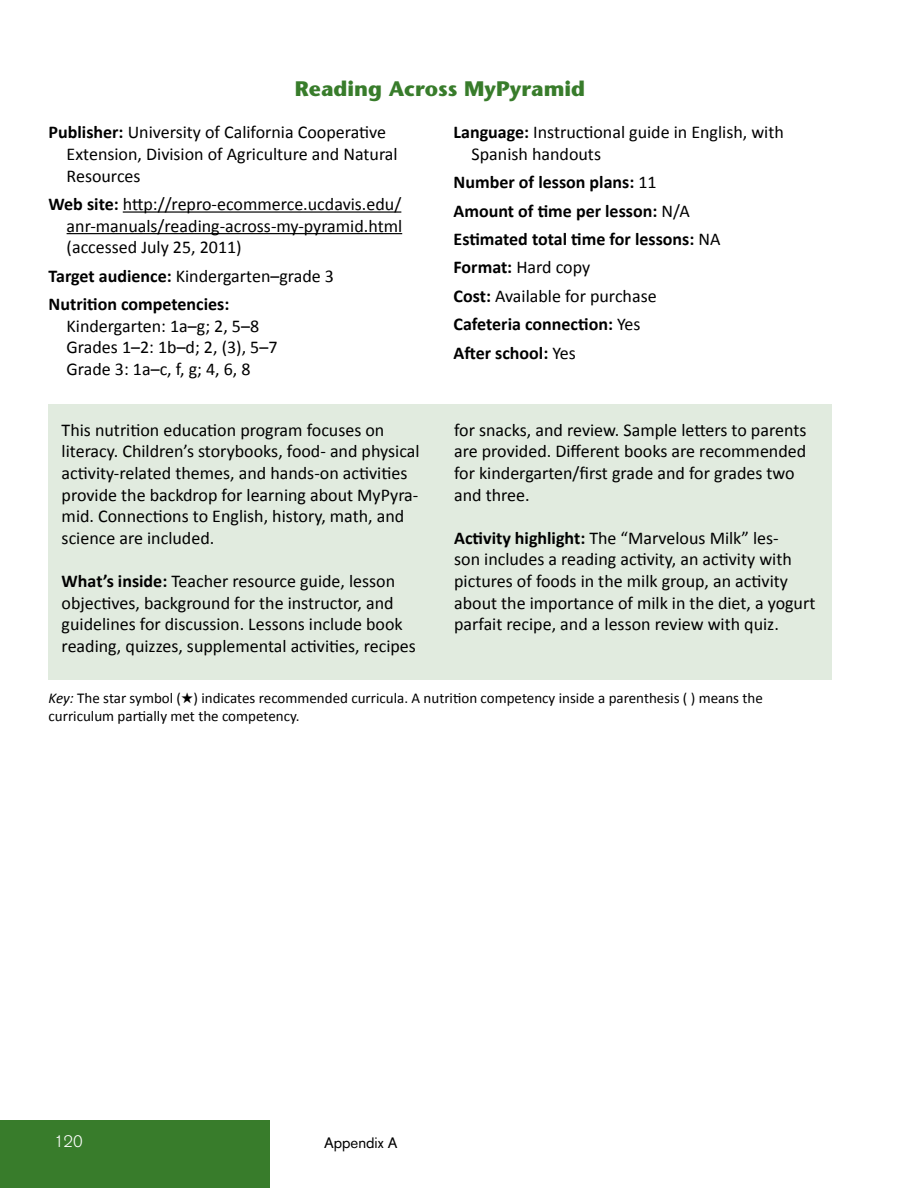
<style>
.page{position:relative;width:918px;height:1188px;background:#fff}
.page>*{position:absolute;margin:0;border:0;box-sizing:border-box;transform-origin:0 0}
.t1{font:700 21px "Stone Sans";color:#387c2b}
.body_text{font:18px/21.6px "Calibri";color:#000}
.Text{font:18px/21.6px "Calibri";color:#000}
.Text-2{font:700 18px "Calibri";color:#000}
.t2{font:300 16.5px "Akzidenz Grotesk BE";color:#fff}
.body_text-2{font:15px/18px "Calibri";color:#000}
.t3{font:15px "Akzidenz Grotesk BE";color:#000}
.s1{font-weight:700}
.s2{font-weight:400}
.s3{font-style:italic}
</style>
<div class="page">
<div style="left:49px;top:405px;width:783px;height:275px;background:#e1ebdf"></div>
<div style="left:0;top:1120px;width:270px;height:68px;background:#387c2b"></div>
<hr style="left:123px;top:211px;width:278px;height:2px;background:#000">
<hr style="left:67px;top:233px;width:335px;height:1px;background:#000">
<h2 class="t1" style="left:295px;top:76px;width:292px">Reading Across MyPyramid</h2>
<p class="Text" style="left:67px;top:122px;width:333px;text-indent:-18px"><span class="s1">Publisher:</span> University of California Cooperative<br>Extension, Division of Agriculture and Natural<br>Resources</p>
<p class="Text" style="left:67px;top:193px;width:337px;text-align:justify;text-indent:-18px"><span class="s1">Web site:</span> http://repro-ecommerce.ucdavis.edu/ anr-manuals/reading-across-my-pyramid.html (accessed July 25, 2011)</p>
<p class="Text" style="left:49px;top:265px;width:287px"><span class="s1">Target audience:</span> Kindergarten–grade 3</p>
<p class="Text" style="left:67px;top:293px;width:212px;text-indent:-18px"><span class="s1">Nutrition competencies:<br></span>Kindergarten: 1a–g; 2, 5–8<br>Grades 1–2: 1b–d; 2, (3), 5–7<br>Grade 3: 1a–c, f, g; 4, 6, 8</p>
<p class="Text" style="left:472px;top:122px;width:314px;text-indent:-18px"><span class="s1">Language:</span> Instructional guide in English, with<br>Spanish handouts</p>
<p class="Text-2" style="left:454px;top:171px;width:205px">Number of lesson plans: <span class="s2">11</span></p>
<p class="Text-2" style="left:454px;top:199px;width:238px">Amount of time per lesson: <span class="s2">N/A</span></p>
<p class="Text-2" style="left:454px;top:228px;width:268px">Estimated total time for lessons: <span class="s2">NA</span></p>
<p class="Text" style="left:454px;top:257px;width:138px"><span class="s1">Format:</span> Hard copy</p>
<p class="Text" style="left:454px;top:285px;width:205px"><span class="s1">Cost:</span> Available for purchase</p>
<p class="Text-2" style="left:454px;top:313px;width:188px">Cafeteria connection: <span class="s2">Yes</span></p>
<p class="Text-2" style="left:454px;top:341px;width:124px">After school: <span class="s2">Yes</span></p>
<p class="body_text" style="left:62px;top:419px;width:359px">This nutrition education program focuses on literacy. Children’s storybooks, food- and physical activity-related themes, and hands-on activities provide the backdrop for learning about MyPyra&shy;mid. Connections to English, history, math, and science are included.</p>
<p class="body_text" style="left:62px;top:570px;width:356px"><span class="s1">What’s inside:</span> Teacher resource guide, lesson objectives, background for the instructor, and guidelines for discussion. Lessons include book reading, quizzes, supplemental activities, recipes</p>
<p class="body_text" style="left:454px;top:419px;width:354px">for snacks, and review. Sample letters to parents are provided. Different books are recommended for kindergarten/first grade and for grades two and three.</p>
<p class="body_text" style="left:454px;top:527px;width:363px"><span class="s1">Activity highlight:</span> The “Marvelous Milk” les-<br>son includes a reading activity, an activity with pictures of foods in the milk group, an activity about the importance of milk in the diet, a yogurt parfait recipe, and a lesson review with quiz.</p>
<p class="body_text-2" style="left:49px;top:689px;width:716px"><span class="s3">Key:</span> The star symbol (★) indicates recommended curricula. A nutrition competency inside a parenthesis ( ) means the curriculum partially met the competency.</p>
<p class="t2" style="left:54px;top:1132px;width:30px">120</p>
<p class="t3" style="left:324px;top:1133px;width:75px">Appendix A</p>
</div>
